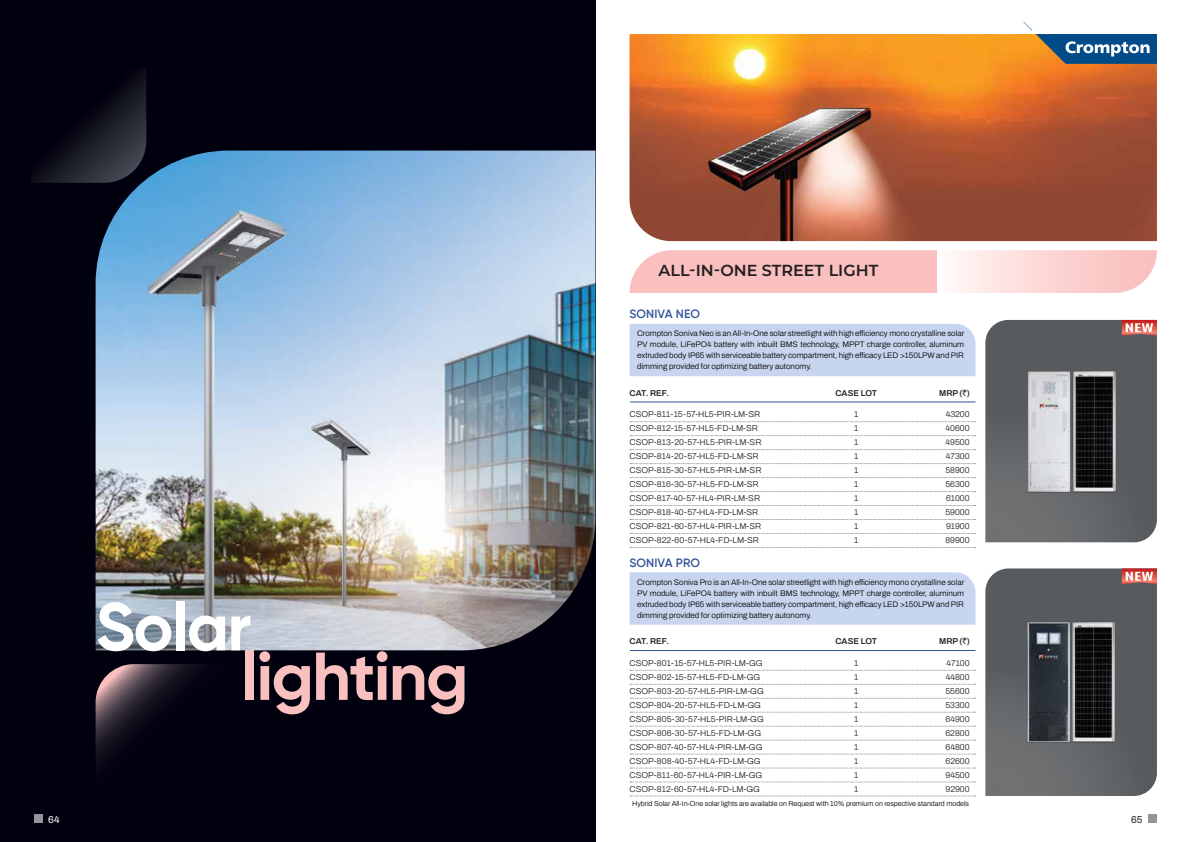
<style>
.page{position:relative;width:1191px;height:842px;background:#fff}
.page>*{position:absolute;margin:0;border:0;box-sizing:border-box;transform-origin:0 0}
.t1{font:700 67.6px "Gilroy";letter-spacing:-.025em;color:#fac0bf}
.t2{font:700 67.6px "Gilroy";letter-spacing:-.025em;color:#fff}
.t3{font:600 16px "Montserrat";color:#231f20}
.t4{font:600 12px "Gilroy";letter-spacing:.01em;color:#35559a}
.t5{font:10px "Archivo";color:#231f20}
.t6{font:10px "Archivo";color:#fff}
.t7{font:300 8.5px "Archivo";color:#231f20}
.t8{font:600 8.5px "Archivo";color:#231f20}
.t9{font:300 8px/11px "Archivo";color:#000;text-align:justify}
.t10{font:300 7.1px "Archivo";color:#000}
.s1{font-family:"Rupee Foradian";font-weight:400}
</style>
<div class="page">
<img style="left:629px;top:34px;width:528px;height:207px">
<div style="left:1148px;top:814px;width:9px;height:9px;background:#939598"></div>
<div style="left:0;top:0;width:595px;height:842px;background:#01000e"></div>
<img style="left:96px;top:151px;width:499px;height:499px">
<svg style="left:31px;top:68px;width:115px;height:115px"></svg>
<div style="left:34px;top:814px;width:8px;height:9px;background:#939598"></div>
<svg style="left:630px;top:477px;width:345px;height:1px"></svg>
<svg style="left:629px;top:250px;width:528px;height:43px;background:#fbcdcb"></svg>
<div style="left:629px;top:324px;width:346px;height:52px;background:#c7d6ee"></div>
<hr style="left:630px;top:402px;width:345px;height:1px;background:#35559a">
<svg style="left:630px;top:421px;width:345px;height:1px"></svg>
<svg style="left:630px;top:435px;width:345px;height:1px"></svg>
<svg style="left:630px;top:449px;width:345px;height:1px"></svg>
<svg style="left:630px;top:463px;width:345px;height:1px"></svg>
<svg style="left:630px;top:491px;width:345px;height:1px"></svg>
<svg style="left:630px;top:505px;width:345px;height:1px"></svg>
<svg style="left:630px;top:519px;width:345px;height:1px"></svg>
<svg style="left:630px;top:533px;width:345px;height:1px"></svg>
<svg style="left:630px;top:547px;width:345px;height:1px"></svg>
<svg style="left:96px;top:664px;width:105px;height:101px"></svg>
<svg style="left:630px;top:726px;width:345px;height:1px"></svg>
<div style="left:629px;top:572px;width:346px;height:53px;background:#c7d6ee"></div>
<hr style="left:630px;top:650px;width:345px;height:1px;background:#35559a">
<svg style="left:630px;top:670px;width:345px;height:1px"></svg>
<svg style="left:630px;top:684px;width:345px;height:1px"></svg>
<svg style="left:630px;top:698px;width:345px;height:1px"></svg>
<svg style="left:630px;top:712px;width:345px;height:1px"></svg>
<svg style="left:630px;top:740px;width:345px;height:1px"></svg>
<svg style="left:630px;top:754px;width:345px;height:1px"></svg>
<svg style="left:630px;top:768px;width:345px;height:1px"></svg>
<svg style="left:630px;top:782px;width:345px;height:1px"></svg>
<svg style="left:630px;top:796px;width:345px;height:1px"></svg>
<svg style="left:1023px;top:22px;width:134px;height:42px"></svg>
<svg style="left:985px;top:320px;width:172px;height:222px;background:#6b6c6e"></svg>
<svg style="left:985px;top:568px;width:172px;height:228px;background:#585a5c"></svg>
<h1 class="t2" style="left:96px;top:584px;width:157px">Solar</h1>
<h1 class="t1" style="left:241px;top:634px;width:228px">lighting</h1>
<p class="t6" style="left:48px;top:812px;width:13px">64</p>
<h2 class="t3" style="left:658px;top:260px;width:221px">ALL-IN-ONE STREET LIGHT</h2>
<h3 class="t4" style="left:629px;top:307px;width:72px">SONIVA NEO</h3>
<p class="t9" style="left:637px;top:327px;width:329px">Crompton Soniva Neo is an All-In-One solar streetlight with high efficiency mono crystalline solar PV module, LiFePO4 battery with inbuilt BMS technology, MPPT charge controller, aluminum extruded body IP65 with serviceable battery compartment, high efficacy LED &gt;150LPW and PIR dimming provided for optimizing battery autonomy.</p>
<p class="t8" style="left:629px;top:387px;width:41px">CAT. REF.</p>
<p class="t8" style="left:835px;top:387px;width:43px">CASE LOT</p>
<p class="t8" style="left:939px;top:387px;width:32px">MRP (<span class="s1">`</span>)</p>
<p class="t7" style="left:629px;top:408px;width:132px">CSOP-811-15-57-HL5-PIR-LM-SR</p>
<p class="t7" style="left:854px;top:408px;width:6px">1</p>
<p class="t7" style="left:945px;top:408px;width:26px">43200</p>
<p class="t7" style="left:629px;top:422px;width:130px">CSOP-812-15-57-HL5-FD-LM-SR</p>
<p class="t7" style="left:854px;top:422px;width:6px">1</p>
<p class="t7" style="left:945px;top:422px;width:26px">40600</p>
<p class="t7" style="left:629px;top:436px;width:133px">CSOP-813-20-57-HL5-PIR-LM-SR</p>
<p class="t7" style="left:854px;top:436px;width:6px">1</p>
<p class="t7" style="left:945px;top:436px;width:26px">49500</p>
<p class="t7" style="left:629px;top:450px;width:131px">CSOP-814-20-57-HL5-FD-LM-SR</p>
<p class="t7" style="left:854px;top:450px;width:6px">1</p>
<p class="t7" style="left:946px;top:450px;width:25px">47300</p>
<p class="t7" style="left:629px;top:464px;width:134px">CSOP-815-30-57-HL5-PIR-LM-SR</p>
<p class="t7" style="left:854px;top:464px;width:6px">1</p>
<p class="t7" style="left:945px;top:464px;width:26px">58900</p>
<p class="t7" style="left:629px;top:478px;width:131px">CSOP-816-30-57-HL5-FD-LM-SR</p>
<p class="t7" style="left:854px;top:478px;width:6px">1</p>
<p class="t7" style="left:945px;top:478px;width:26px">56300</p>
<p class="t7" style="left:629px;top:492px;width:132px">CSOP-817-40-57-HL4-PIR-LM-SR</p>
<p class="t7" style="left:854px;top:492px;width:6px">1</p>
<p class="t7" style="left:946px;top:492px;width:25px">61000</p>
<p class="t7" style="left:629px;top:506px;width:130px">CSOP-818-40-57-HL4-FD-LM-SR</p>
<p class="t7" style="left:854px;top:506px;width:6px">1</p>
<p class="t7" style="left:945px;top:506px;width:26px">59000</p>
<p class="t7" style="left:629px;top:520px;width:133px">CSOP-821-60-57-HL4-PIR-LM-SR</p>
<p class="t7" style="left:854px;top:520px;width:6px">1</p>
<p class="t7" style="left:946px;top:520px;width:25px">91900</p>
<p class="t7" style="left:629px;top:534px;width:131px">CSOP-822-60-57-HL4-FD-LM-SR</p>
<p class="t7" style="left:854px;top:534px;width:6px">1</p>
<p class="t7" style="left:945px;top:534px;width:26px">89900</p>
<h3 class="t4" style="left:629px;top:555px;width:72px">SONIVA PRO</h3>
<p class="t9" style="left:637px;top:576px;width:329px">Crompton Soniva Pro is an All-In-One solar streetlight with high efficiency mono crystalline solar PV module, LiFePO4 battery with inbuilt BMS technology, MPPT charge controller, aluminum extruded body IP65 with serviceable battery compartment, high efficacy LED &gt;150LPW and PIR dimming provided for optimizing battery autonomy.</p>
<p class="t8" style="left:629px;top:635px;width:41px">CAT. REF.</p>
<p class="t8" style="left:835px;top:635px;width:43px">CASE LOT</p>
<p class="t8" style="left:939px;top:635px;width:32px">MRP (<span class="s1">`</span>)</p>
<p class="t7" style="left:629px;top:657px;width:134px">CSOP-801-15-57-HL5-PIR-LM-GG</p>
<p class="t7" style="left:854px;top:657px;width:6px">1</p>
<p class="t7" style="left:946px;top:657px;width:25px">47100</p>
<p class="t7" style="left:629px;top:671px;width:132px">CSOP-802-15-57-HL5-FD-LM-GG</p>
<p class="t7" style="left:854px;top:671px;width:6px">1</p>
<p class="t7" style="left:945px;top:671px;width:25px">44800</p>
<p class="t7" style="left:629px;top:685px;width:136px">CSOP-803-20-57-HL5-PIR-LM-GG</p>
<p class="t7" style="left:854px;top:685px;width:6px">1</p>
<p class="t7" style="left:945px;top:685px;width:26px">55600</p>
<p class="t7" style="left:629px;top:699px;width:133px">CSOP-804-20-57-HL5-FD-LM-GG</p>
<p class="t7" style="left:854px;top:699px;width:6px">1</p>
<p class="t7" style="left:945px;top:699px;width:26px">53300</p>
<p class="t7" style="left:629px;top:713px;width:136px">CSOP-805-30-57-HL5-PIR-LM-GG</p>
<p class="t7" style="left:854px;top:713px;width:6px">1</p>
<p class="t7" style="left:945px;top:713px;width:26px">64900</p>
<p class="t7" style="left:629px;top:727px;width:133px">CSOP-806-30-57-HL5-FD-LM-GG</p>
<p class="t7" style="left:854px;top:727px;width:6px">1</p>
<p class="t7" style="left:945px;top:727px;width:26px">62800</p>
<p class="t7" style="left:629px;top:741px;width:134px">CSOP-807-40-57-HL4-PIR-LM-GG</p>
<p class="t7" style="left:854px;top:741px;width:6px">1</p>
<p class="t7" style="left:945px;top:741px;width:26px">64800</p>
<p class="t7" style="left:629px;top:755px;width:133px">CSOP-808-40-57-HL4-FD-LM-GG</p>
<p class="t7" style="left:854px;top:755px;width:6px">1</p>
<p class="t7" style="left:945px;top:755px;width:26px">62600</p>
<p class="t7" style="left:629px;top:769px;width:134px">CSOP-811-60-57-HL4-PIR-LM-GG</p>
<p class="t7" style="left:854px;top:769px;width:6px">1</p>
<p class="t7" style="left:945px;top:769px;width:26px">94500</p>
<p class="t7" style="left:629px;top:783px;width:132px">CSOP-812-60-57-HL4-FD-LM-GG</p>
<p class="t7" style="left:854px;top:783px;width:6px">1</p>
<p class="t7" style="left:945px;top:783px;width:26px">92900</p>
<p class="t10" style="left:632px;top:798px;width:338px">Hybrid Solar All-In-One solar lights are available on Request with 10% premium on respective standard models</p>
<p class="t5" style="left:1131px;top:812px;width:13px">65</p>
</div>
